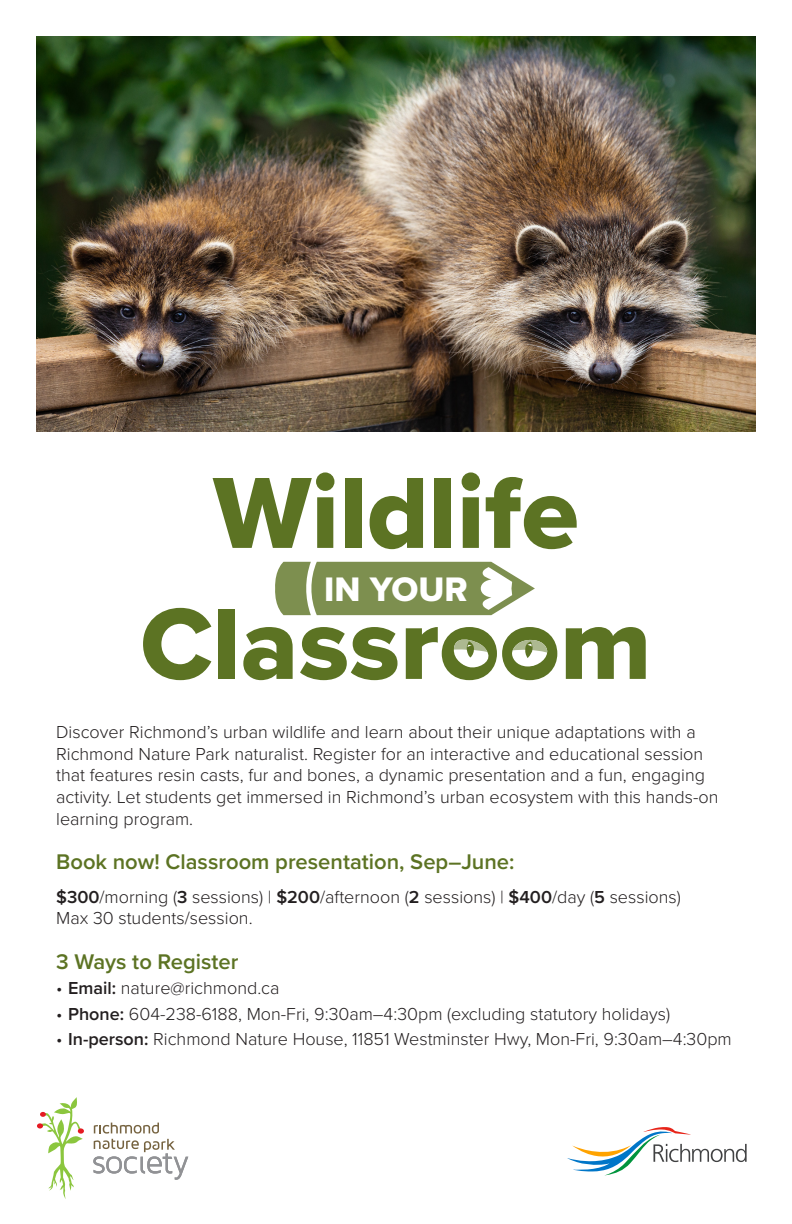
<style>
.page{position:relative;width:792px;height:1224px;background:#fff}
.page>*{position:absolute;margin:0;border:0;box-sizing:border-box;transform-origin:0 0}
.t1{font:104.8px/131px "Proxima Nova Extrabld";color:#5c7323;text-align:center}
.t2{font:35.3px "Proxima Nova Extrabld";color:#fff}
.t3{font:600 22px "Proxima Nova";color:#5c7323}
.t4{font:300 18px/21.6px "Proxima Nova";color:#231f20}
.s1{font-weight:600}
</style>
<div class="page">
<svg style="left:567px;top:1127px;width:180px;height:48px"></svg>
<svg style="left:37px;top:1097px;width:47px;height:102px"></svg>
<svg style="left:93px;top:1123px;width:95px;height:57px"></svg>
<svg style="left:454px;top:639px;width:34px;height:19px"></svg>
<svg style="left:513px;top:640px;width:35px;height:18px"></svg>
<svg style="left:275px;top:562px;width:260px;height:53px"></svg>
<img style="left:36px;top:36px;width:720px;height:396px">
<p class="t1" style="left:140px;top:446px;width:513px">Wildlife<br>Classroom</p>
<p class="t2" style="left:324px;top:563px;width:145px">IN YOUR</p>
<p class="t4" style="left:56px;top:720px;width:664px">Discover Richmond’s urban wildlife and learn about their unique adaptations with a Richmond Nature Park naturalist. Register for an interactive and educational session that features resin casts, fur and bones, a dynamic presentation and a fun, engaging activity. Let students get immersed in Richmond’s urban ecosystem with this hands-on learning program.</p>
<p class="t3" style="left:56px;top:845px;width:460px">Book now! Classroom presentation, Sep–June:</p>
<p class="t4" style="left:56px;top:885px;width:626px"><span class="s1">$300</span>/morning (<span class="s1">3</span> sessions) | <span class="s1">$200</span>/afternoon (<span class="s1">2</span> sessions) | <span class="s1">$400</span>/day (<span class="s1">5</span> sessions)</p>
<p class="t4" style="left:56px;top:906px;width:198px">Max 30 students/session.</p>
<p class="t3" style="left:56px;top:945px;width:184px">3 Ways to Register</p>
<p class="t4" style="left:56px;top:976px;width:225px">• <span class="s1">Email:</span> nature@richmond.ca</p>
<p class="t4" style="left:56px;top:1002px;width:615px">• <span class="s1">Phone:</span> 604-238-6188, Mon-Fri, 9:30am–4:30pm (excluding statutory holidays)</p>
<p class="t4" style="left:56px;top:1028px;width:677px">• <span class="s1">In-person:</span> Richmond Nature House, 11851 Westminster Hwy, Mon-Fri, 9:30am–4:30pm</p>
</div>
